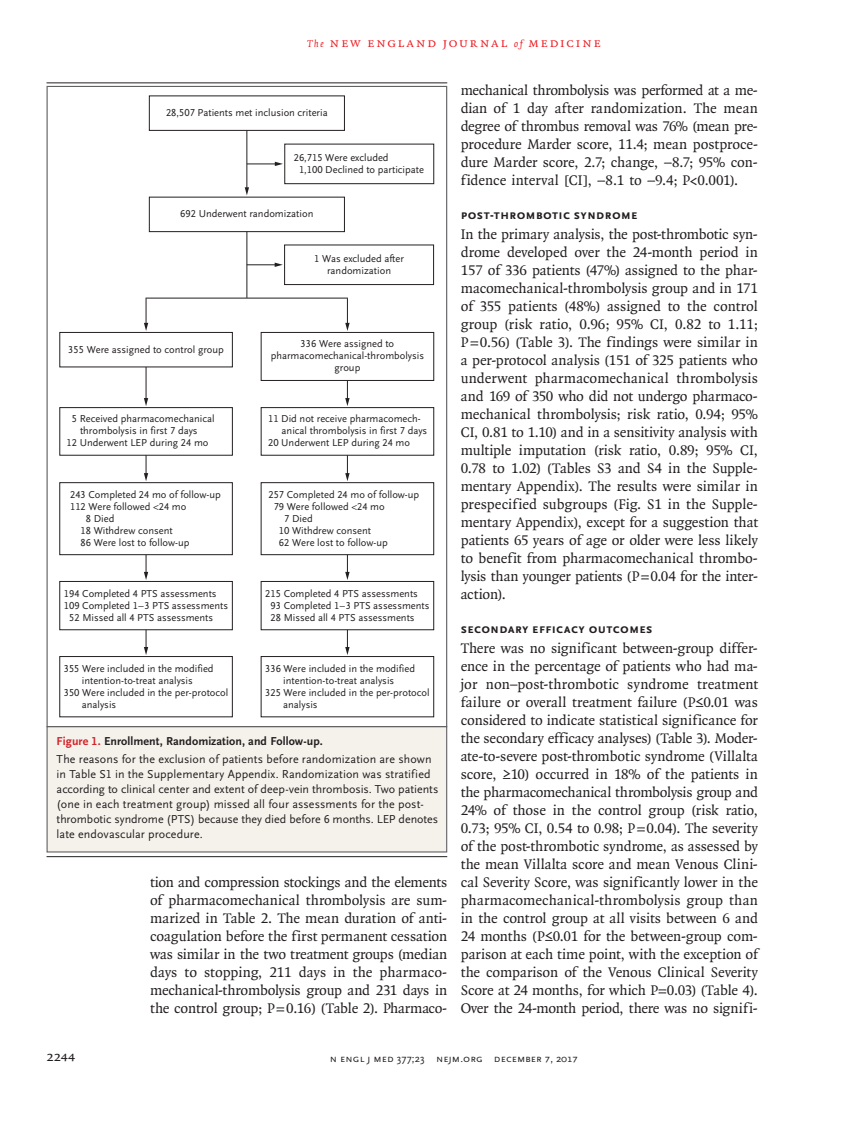
<style>
.page{position:relative;width:851px;height:1134px;background:#fff}
.page>*{position:absolute;margin:0;border:0;box-sizing:border-box;transform-origin:0 0}
.t1{font:15px/18px "OTNEJM Quadraat";letter-spacing:-.01em;color:#231f20;text-align:justify}
.t2{font:14.25px "OTNEJM Quadraat Cap";color:#231f20}
.t3{font:700 13.5px "OTNEJM Scala Sans Small LF Cap";letter-spacing:.02em;color:#231f20}
.t4{font:13.5px "OTNEJM Quadraat Cap";letter-spacing:.11em;color:#ee1d23}
.t5{font:12px/15px "OTNEJM Scala Sans LF";letter-spacing:.005em;color:#231f20}
.t6{font:10.8px "OTNEJM Scala Sans LF Cap";letter-spacing:.01em;color:#231f20}
.t7{font:10.5px/12px "OTNEJM Scala Sans LF";color:#231f20;text-align:center}
.s1{font-family:"OTNEJM Quadraat";font-style:italic;font-size:10.5px}
.s2{font-weight:700;color:#d1232a}
.s3{font-weight:700}
.s4{font-family:"OTNEJM Scala Sans OSF"}
.s5{font-family:"OTNEJM Scala Sans LF Small Cap"}
</style>
<div class="page">
<hr style="left:46px;top:856px;width:401px;height:1px;background:#231f20">
<hr style="left:46px;top:82px;width:401px;height:1px;background:#231f20">
<div style="left:47px;top:727px;width:399px;height:125px;background:#f5f1eb"></div>
<div style="left:46px;top:726px;width:401px;height:127px;border:1px solid #636366"></div>
<svg style="left:59px;top:95px;width:376px;height:623px"></svg>
<div style="left:60px;top:332px;width:172px;height:35px;background:#fff"></div>
<div style="left:59px;top:332px;width:174px;height:35px;border:1px solid #231f20"></div>
<div style="left:261px;top:332px;width:173px;height:48px;background:#fff"></div>
<div style="left:261px;top:332px;width:173px;height:49px;border:1px solid #231f20"></div>
<div style="left:149px;top:197px;width:195px;height:35px;background:#fff"></div>
<div style="left:149px;top:197px;width:196px;height:35px;border:1px solid #231f20"></div>
<hr style="left:246px;top:232px;width:1px;height:66px;background:#231f20">
<div style="left:149px;top:96px;width:195px;height:34px;background:#fff"></div>
<div style="left:149px;top:96px;width:196px;height:35px;border:1px solid #231f20"></div>
<div style="left:285px;top:144px;width:149px;height:40px;background:#fff"></div>
<div style="left:284px;top:144px;width:150px;height:40px;border:1px solid #231f20"></div>
<hr style="left:246px;top:130px;width:1px;height:59px;background:#231f20">
<svg style="left:245px;top:187px;width:4px;height:8px"></svg>
<svg style="left:247px;top:162px;width:36px;height:4px"></svg>
<div style="left:284px;top:245px;width:149px;height:40px;background:#fff"></div>
<div style="left:284px;top:245px;width:150px;height:40px;border:1px solid #231f20"></div>
<svg style="left:247px;top:263px;width:36px;height:4px"></svg>
<svg style="left:144px;top:298px;width:4px;height:33px"></svg>
<svg style="left:345px;top:298px;width:4px;height:33px"></svg>
<div style="left:60px;top:408px;width:172px;height:47px;background:#fff"></div>
<div style="left:59px;top:407px;width:174px;height:49px;border:1px solid #231f20"></div>
<div style="left:261px;top:408px;width:173px;height:47px;background:#fff"></div>
<div style="left:261px;top:407px;width:173px;height:49px;border:1px solid #231f20"></div>
<hr style="left:146px;top:367px;width:1px;height:33px;background:#231f20">
<svg style="left:144px;top:398px;width:4px;height:8px"></svg>
<svg style="left:345px;top:381px;width:4px;height:25px"></svg>
<div style="left:60px;top:483px;width:172px;height:72px;background:#fff"></div>
<div style="left:59px;top:482px;width:174px;height:73px;border:1px solid #231f20"></div>
<div style="left:261px;top:483px;width:172px;height:72px;background:#fff"></div>
<div style="left:261px;top:482px;width:173px;height:73px;border:1px solid #231f20"></div>
<svg style="left:144px;top:455px;width:4px;height:26px"></svg>
<svg style="left:345px;top:455px;width:4px;height:26px"></svg>
<div style="left:60px;top:581px;width:172px;height:49px;background:#fff"></div>
<div style="left:59px;top:581px;width:174px;height:49px;border:1px solid #231f20"></div>
<div style="left:261px;top:581px;width:172px;height:49px;background:#fff"></div>
<div style="left:261px;top:581px;width:173px;height:49px;border:1px solid #231f20"></div>
<svg style="left:345px;top:555px;width:4px;height:25px"></svg>
<svg style="left:144px;top:555px;width:4px;height:25px"></svg>
<div style="left:60px;top:657px;width:172px;height:60px;background:#fff"></div>
<div style="left:59px;top:656px;width:174px;height:61px;border:1px solid #231f20"></div>
<div style="left:261px;top:657px;width:172px;height:60px;background:#fff"></div>
<div style="left:261px;top:656px;width:173px;height:61px;border:1px solid #231f20"></div>
<svg style="left:345px;top:630px;width:4px;height:25px"></svg>
<svg style="left:144px;top:630px;width:4px;height:25px"></svg>
<hr style="left:146px;top:298px;width:201px;height:1px;background:#231f20">
<p class="t4" style="left:307px;top:35px;width:295px"><span class="s1">The</span> new england journal <span class="s1">of</span> medicine</p>
<p class="t7" style="left:166px;top:107px;width:163px">28,507 Patients met inclusion criteria</p>
<p class="t7" style="left:299px;top:152px;width:127px;text-align:left;text-indent:-5px">26,715 Were excluded<br>1,100 Declined to participate</p>
<p class="t7" style="left:180px;top:208px;width:135px">692 Underwent randomization</p>
<p class="t7" style="left:314px;top:253px;width:91px">1 Was excluded after randomization</p>
<p class="t7" style="left:68px;top:343px;width:157px">355 Were assigned to control group</p>
<p class="t7" style="left:271px;top:338px;width:155px">336 Were assigned to pharmacomechanical-thrombolysis group</p>
<p class="t7" style="left:67px;top:413px;width:149px">5 Received pharmacomechanical thrombolysis in first 7 days<br>12 Underwent LEP during 24 mo</p>
<p class="t7" style="left:268px;top:413px;width:154px">11 Did not receive pharmacomech-</p>
<p class="t7" style="left:281px;top:425px;width:147px">anical thrombolysis in first 7 days</p>
<p class="t7" style="left:268px;top:437px;width:143px">20 Underwent LEP during 24 mo</p>
<p class="t7" style="left:70px;top:488px;width:152px">243 Completed 24 mo of follow-up</p>
<p class="t7" style="left:70px;top:500px;width:118px">112 Were followed &lt;24 mo</p>
<p class="t7" style="left:86px;top:512px;width:30px">8 Died</p>
<p class="t7" style="left:81px;top:524px;width:93px">18 Withdrew consent</p>
<p class="t7" style="left:81px;top:536px;width:110px">86 Were lost to follow-up</p>
<p class="t7" style="left:64px;top:587px;width:154px">194 Completed 4 PTS assessments</p>
<p class="t7" style="left:64px;top:599px;width:166px">109 Completed 1–3 PTS assessments</p>
<p class="t7" style="left:69px;top:611px;width:145px">52 Missed all 4 PTS assessments</p>
<p class="t7" style="left:64px;top:662px;width:151px">355 Were included in the modified</p>
<p class="t7" style="left:82px;top:675px;width:113px">intention-to-treat analysis</p>
<p class="t7" style="left:64px;top:687px;width:166px">350 Were included in the per-protocol</p>
<p class="t7" style="left:82px;top:699px;width:36px">analysis</p>
<p class="t7" style="left:268px;top:488px;width:152px">257 Completed 24 mo of follow-up</p>
<p class="t7" style="left:274px;top:500px;width:112px">79 Were followed &lt;24 mo</p>
<p class="t7" style="left:284px;top:512px;width:30px">7 Died</p>
<p class="t7" style="left:279px;top:524px;width:93px">10 Withdrew consent</p>
<p class="t7" style="left:279px;top:536px;width:110px">62 Were lost to follow-up</p>
<p class="t7" style="left:270px;top:587px;width:160px;text-align:left;text-indent:-5px">215 Completed 4 PTS assessments<br>93 Completed 1–3 PTS assessments<br>28 Missed all 4 PTS assessments</p>
<p class="t7" style="left:265px;top:662px;width:151px">336 Were included in the modified</p>
<p class="t7" style="left:283px;top:675px;width:113px">intention-to-treat analysis</p>
<p class="t7" style="left:265px;top:687px;width:166px">325 Were included in the per-protocol</p>
<p class="t7" style="left:283px;top:699px;width:36px">analysis</p>
<p class="t5" style="left:57px;top:732px;width:376px;line-height:18px"><span class="s2">Figure 1.</span> <span class="s3">Enrollment, Randomization, and Follow-up.<br></span>The reasons for the exclusion of patients before randomization are shown</p>
<p class="t5" style="left:57px;top:767px;width:383px">in Table S1 in the Supplementary Appendix. Randomization was stratified according to clinical center and extent of deep-vein thrombosis. Two patients (one in each treatment group) missed all four assessments for the post&shy;thrombotic syndrome (PTS) because they died before 6 months. LEP denotes late endovascular procedure.</p>
<p class="t1" style="left:150px;top:873px;width:299px">tion and compression stockings and the elements of pharmacomechanical thrombolysis are sum&shy;marized in Table 2. The mean duration of anti&shy;coagulation before the first permanent cessation was similar in the two treatment groups (median days to stopping, 211 days in the pharmaco&shy;mechanical-thrombolysis group and 231 days in the control group; P=0.16) (Table 2). Pharmaco-</p>
<p class="t1" style="left:461px;top:81px;width:299px">mechanical thrombolysis was performed at a me&shy;dian of 1 day after randomization. The mean degree of thrombus removal was 76% (mean pre&shy;procedure Marder score, 11.4; mean postproce&shy;dure Marder score, 2.7; change, −8.7; 95% con&shy;fidence interval [CI], −8.1 to −9.4; P&lt;0.001).</p>
<p class="t3" style="left:460px;top:207px;width:178px">Post-Thrombotic Syndrome</p>
<p class="t1" style="left:460px;top:225px;width:299px">In the primary analysis, the post-thrombotic syn&shy;drome developed over the 24-month period in 157 of 336 patients (47%) assigned to the phar&shy;macomechanical-thrombolysis group and in 171 of 355 patients (48%) assigned to the control group (risk ratio, 0.96; 95% CI, 0.82 to 1.11; P=0.56) (Table 3). The findings were similar in a per-protocol analysis (151 of 325 patients who underwent pharmacomechanical thrombolysis and 169 of 350 who did not undergo pharmaco&shy;mechanical thrombolysis; risk ratio, 0.94; 95% CI, 0.81 to 1.10) and in a sensitivity analysis with multiple imputation (risk ratio, 0.89; 95% CI, 0.78 to 1.02) (Tables S3 and S4 in the Supple&shy;mentary Appendix). The results were similar in prespecified subgroups (Fig. S1 in the Supple&shy;mentary Appendix), except for a suggestion that patients 65 years of age or older were less likely to benefit from pharmacomechanical thrombo&shy;lysis than younger patients (P=0.04 for the inter&shy;action).</p>
<p class="t3" style="left:460px;top:621px;width:193px">Secondary Efficacy Outcomes</p>
<p class="t1" style="left:460px;top:639px;width:299px">There was no significant between-group differ&shy;ence in the percentage of patients who had ma&shy;jor non–post-thrombotic syndrome treatment failure or overall treatment failure (P≤0.01 was considered to indicate statistical significance for the secondary efficacy analyses) (Table 3). Moder&shy;ate-to-severe post-thrombotic syndrome (Villalta score, ≥10) occurred in 18% of the patients in the pharmacomechanical thrombolysis group and 24% of those in the control group (risk ratio, 0.73; 95% CI, 0.54 to 0.98; P=0.04). The severity of the post-thrombotic syndrome, as assessed by the mean Villalta score and mean Venous Clini&shy;cal Severity Score, was significantly lower in the pharmacomechanical-thrombolysis group than in the control group at all visits between 6 and 24 months (P≤0.01 for the between-group com&shy;parison at each time point, with the exception of the comparison of the Venous Clinical Severity Score at 24 months, for which P=0.03) (Table 4).<br>Over the 24-month period, there was no signifi-</p>
<p class="t2" style="left:46px;top:1048px;width:30px">2244</p>
<p class="t6" style="left:330px;top:1053px;width:250px">n engl j med <span class="s4">377;23</span> nejm.org <span class="s5">December 7, 2017</span></p>
</div>
